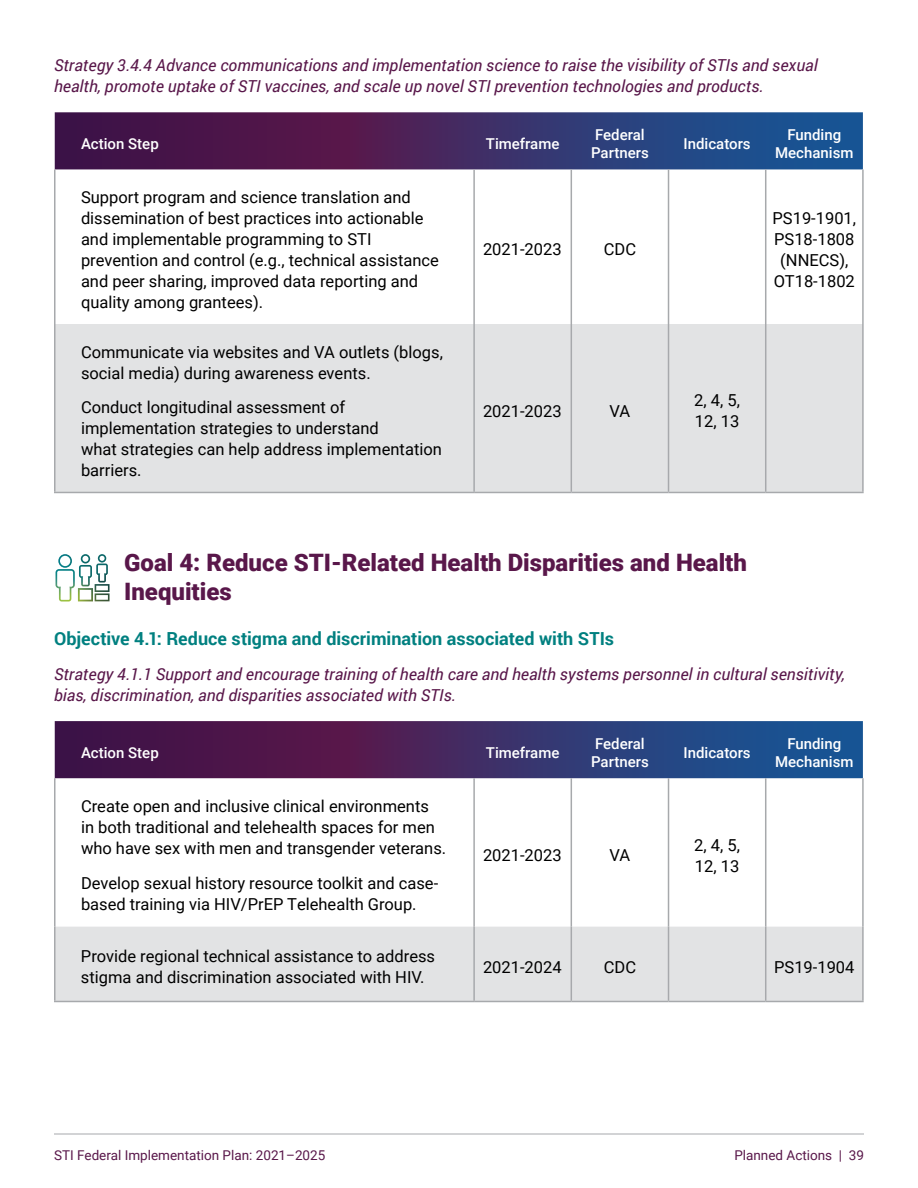
<style>
.page{position:relative;width:918px;height:1188px;background:#fff}
.page>*{position:absolute;margin:0;border:0;box-sizing:border-box;transform-origin:0 0}
.t1{font:900 24px/28.8px "Roboto";color:#59174a}
.t2{font:700 18px "Roboto";color:#008080}
.t3{font:16.5px/21px "Roboto";color:#000}
.t4{font:italic 16.5px/21px "Roboto";color:#59174a}
.t5{font:500 15px/18px "Roboto";color:#fff;text-align:center}
.t6{font:13.5px "Roboto";color:#59174a}
</style>
<div class="page">
<hr style="left:54px;top:1134px;width:810px;height:1px;background:#a7a9ac">
<svg style="left:55px;top:112px;width:808px;height:57px;background:#3a2f67"></svg>
<div style="left:56px;top:324px;width:806px;height:168px;background:#e2e3e4"></div>
<hr style="left:54px;top:169px;width:2px;height:155px;background:#a7a9ac">
<hr style="left:473px;top:169px;width:2px;height:155px;background:#a7a9ac">
<hr style="left:571px;top:169px;width:1px;height:155px;background:#a7a9ac">
<hr style="left:668px;top:169px;width:1px;height:155px;background:#a7a9ac">
<hr style="left:765px;top:169px;width:1px;height:155px;background:#a7a9ac">
<hr style="left:862px;top:169px;width:2px;height:155px;background:#a7a9ac">
<hr style="left:54px;top:324px;width:2px;height:168px;background:#a7a9ac">
<hr style="left:473px;top:324px;width:2px;height:168px;background:#a7a9ac">
<hr style="left:571px;top:324px;width:1px;height:168px;background:#a7a9ac">
<hr style="left:668px;top:324px;width:1px;height:168px;background:#a7a9ac">
<hr style="left:765px;top:324px;width:1px;height:168px;background:#a7a9ac">
<hr style="left:862px;top:324px;width:2px;height:168px;background:#a7a9ac">
<hr style="left:54px;top:492px;width:420px;height:1px;background:#a7a9ac">
<hr style="left:474px;top:492px;width:97px;height:1px;background:#a7a9ac">
<hr style="left:571px;top:492px;width:98px;height:1px;background:#a7a9ac">
<hr style="left:669px;top:492px;width:97px;height:1px;background:#a7a9ac">
<hr style="left:766px;top:492px;width:98px;height:1px;background:#a7a9ac">
<svg style="left:55px;top:721px;width:808px;height:57px;background:#392e66"></svg>
<div style="left:56px;top:927px;width:806px;height:74px;background:#e2e3e4"></div>
<hr style="left:54px;top:778px;width:2px;height:149px;background:#a7a9ac">
<hr style="left:473px;top:778px;width:2px;height:149px;background:#a7a9ac">
<hr style="left:571px;top:778px;width:1px;height:149px;background:#a7a9ac">
<hr style="left:668px;top:778px;width:1px;height:149px;background:#a7a9ac">
<hr style="left:765px;top:778px;width:1px;height:149px;background:#a7a9ac">
<hr style="left:862px;top:778px;width:2px;height:149px;background:#a7a9ac">
<hr style="left:54px;top:927px;width:2px;height:74px;background:#a7a9ac">
<hr style="left:473px;top:927px;width:2px;height:74px;background:#a7a9ac">
<hr style="left:571px;top:927px;width:1px;height:74px;background:#a7a9ac">
<hr style="left:668px;top:927px;width:1px;height:74px;background:#a7a9ac">
<hr style="left:765px;top:927px;width:1px;height:74px;background:#a7a9ac">
<hr style="left:862px;top:927px;width:2px;height:74px;background:#a7a9ac">
<hr style="left:54px;top:1001px;width:420px;height:1px;background:#a7a9ac">
<hr style="left:474px;top:1001px;width:97px;height:1px;background:#a7a9ac">
<hr style="left:571px;top:1001px;width:98px;height:1px;background:#a7a9ac">
<hr style="left:669px;top:1001px;width:97px;height:1px;background:#a7a9ac">
<hr style="left:766px;top:1001px;width:98px;height:1px;background:#a7a9ac">
<img style="left:56px;top:554px;width:54px;height:48px">
<h5 class="t4" style="left:54px;top:54px;width:765px">Strategy 3.4.4 Advance communications and implementation science to raise the visibility of STIs and sexual health, promote uptake of STI vaccines, and scale up novel STI prevention technologies and products.</h5>
<p class="t5" style="left:81px;top:134px;width:79px">Action Step</p>
<p class="t5" style="left:486px;top:134px;width:75px">Timeframe</p>
<p class="t5" style="left:595px;top:125px;width:51px">Federal</p>
<p class="t5" style="left:591px;top:143px;width:59px">Partners</p>
<p class="t3" style="left:81px;top:186px;width:359px">Support program and science translation and dissemination of best practices into actionable and implementable programming to STI prevention and control (e.g., technical assistance and peer sharing, improved data reporting and quality among grantees).</p>
<p class="t3" style="left:483px;top:238px;width:80px">2021-2023</p>
<p class="t3" style="left:604px;top:238px;width:34px">CDC</p>
<p class="t5" style="left:684px;top:134px;width:69px">Indicators</p>
<p class="t5" style="left:775px;top:125px;width:80px">Funding<br>Mechanism</p>
<p class="t3" style="left:773px;top:207px;width:85px;text-align:center">PS19-1901,<br>PS18-1808 (NNECS),<br>OT18-1802</p>
<p class="t3" style="left:81px;top:341px;width:363px">Communicate via websites and VA outlets (blogs, social media) during awareness events.</p>
<p class="t3" style="left:81px;top:396px;width:362px">Conduct longitudinal assessment of implementation strategies to understand<br>what strategies can help address implementation barriers.</p>
<p class="t3" style="left:483px;top:400px;width:80px">2021-2023</p>
<p class="t3" style="left:610px;top:400px;width:22px">VA</p>
<p class="t3" style="left:694px;top:389px;width:47px">2, 4, 5,<br>12, 13</p>
<h3 class="t1" style="left:124px;top:548px;width:624px">Goal 4: Reduce STI-Related Health Disparities and Health<br>Inequities</h3>
<h4 class="t2" style="left:54px;top:626px;width:562px">Objective 4.1: Reduce stigma and discrimination associated with STIs</h4>
<h5 class="t4" style="left:54px;top:663px;width:792px">Strategy 4.1.1 Support and encourage training of health care and health systems personnel in cultural sensitivity, bias, discrimination, and disparities associated with STIs.</h5>
<p class="t5" style="left:81px;top:743px;width:79px">Action Step</p>
<p class="t5" style="left:486px;top:743px;width:75px">Timeframe</p>
<p class="t5" style="left:595px;top:734px;width:51px">Federal</p>
<p class="t5" style="left:591px;top:752px;width:59px">Partners</p>
<p class="t5" style="left:684px;top:743px;width:69px">Indicators</p>
<p class="t5" style="left:775px;top:734px;width:80px">Funding<br>Mechanism</p>
<p class="t3" style="left:81px;top:795px;width:367px">Create open and inclusive clinical environments<br>in both traditional and telehealth spaces for men who have sex with men and transgender veterans.</p>
<p class="t3" style="left:81px;top:872px;width:359px">Develop sexual history resource toolkit and case&shy;based training via HIV/PrEP Telehealth Group.</p>
<p class="t3" style="left:483px;top:844px;width:80px">2021-2023</p>
<p class="t3" style="left:610px;top:844px;width:22px">VA</p>
<p class="t3" style="left:694px;top:834px;width:47px">2, 4, 5,<br>12, 13</p>
<p class="t3" style="left:81px;top:945px;width:356px">Provide regional technical assistance to address stigma and discrimination associated with HIV.</p>
<p class="t3" style="left:483px;top:956px;width:80px">2021-2024</p>
<p class="t3" style="left:604px;top:956px;width:34px">CDC</p>
<p class="t3" style="left:774px;top:956px;width:82px">PS19-1904</p>
<p class="t6" style="left:54px;top:1146px;width:273px">STI Federal Implementation Plan: 2021–2025</p>
<p class="t6" style="left:734px;top:1146px;width:131px">Planned Actions | 39</p>
</div>
